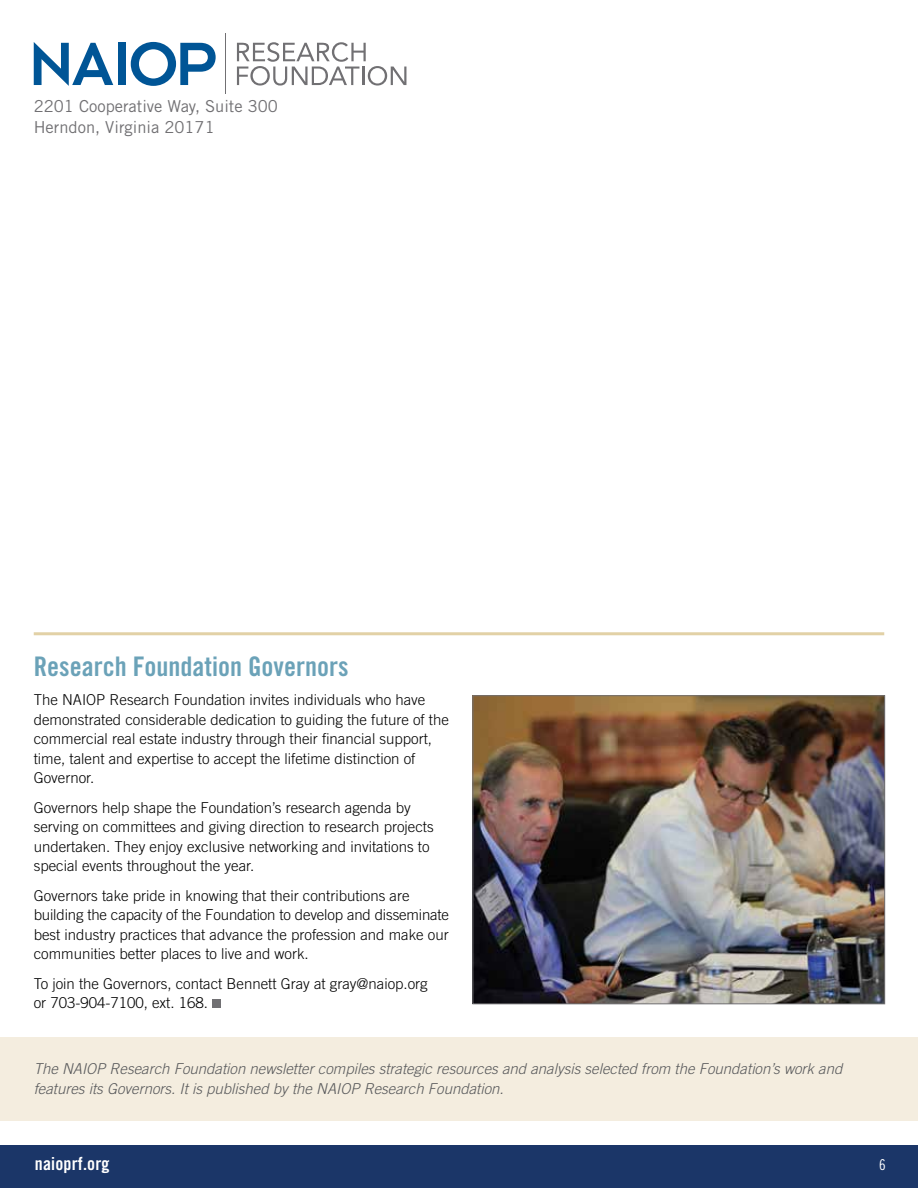
<style>
.page{position:relative;width:918px;height:1188px;background:#fff}
.page>*{position:absolute;margin:0;border:0;box-sizing:border-box;transform-origin:0 0}
.t1{font:27px "Trade Gothic LT Std Bd Cn 20";color:#6ba2b8}
.t2{font:18px "Trade Gothic LT Std Bd Cn 20";letter-spacing:.01em;color:#fff}
.t3{font:16.5px/21px "Trade Gothic LT Std";color:#717073}
.t4{font:300 15px/19.5px "Trade Gothic LT Std";color:#000}
.t5{font:italic 300 15px/19.5px "Trade Gothic LT Std";color:#58595b}
.t6{font:15px "Trade Gothic LT Std Cn 18";color:#fff}
</style>
<div class="page">
<div style="left:0;top:1145px;width:918px;height:43px;background:#1b3668"></div>
<svg style="left:34px;top:42px;width:79px;height:44px"></svg>
<div style="left:118px;top:43px;width:8px;height:42px;background:#005596"></div>
<svg style="left:131px;top:42px;width:85px;height:44px"></svg>
<svg style="left:237px;top:42px;width:169px;height:44px"></svg>
<hr style="left:225px;top:33px;width:1px;height:60px;background:#717073">
<div style="left:212px;top:999px;width:9px;height:9px;background:#717073"></div>
<hr style="left:34px;top:632px;width:850px;height:3px;background:#e2d1a6">
<div style="left:0;top:1037px;width:918px;height:83px;background:#f4eddf"></div>
<img style="left:474px;top:697px;width:409px;height:305px">
<div style="left:472px;top:695px;width:413px;height:309px;border:1px solid #717073"></div>
<p class="t3" style="left:34px;top:95px;width:246px">2201 Cooperative Way, Suite 300<br>Herndon, Virginia 20171</p>
<h1 class="t1" style="left:34px;top:650px;width:316px">Research Foundation Governors</h1>
<p class="t4" style="left:34px;top:690px;width:417px">The NAIOP Research Foundation invites individuals who have demonstrated considerable dedication to guiding the future of the commercial real estate industry through their financial support, time, talent and expertise to accept the lifetime distinction of Governor.</p>
<p class="t4" style="left:34px;top:797px;width:402px">Governors help shape the Foundation’s research agenda by serving on committees and giving direction to research projects undertaken. They enjoy exclusive networking and invitations to special events throughout the year.</p>
<p class="t4" style="left:34px;top:885px;width:417px">Governors take pride in knowing that their contributions are building the capacity of the Foundation to develop and disseminate best industry practices that advance the profession and make our communities better places to live and work.</p>
<p class="t4" style="left:34px;top:973px;width:396px">To join the Governors, contact Bennett Gray at gray@naiop.org or 703-904-7100, ext. 168.</p>
<p class="t5" style="left:34px;top:1059px;width:810px">The NAIOP Research Foundation newsletter compiles strategic resources and analysis selected from the Foundation’s work and features its Governors. It is published by the NAIOP Research Foundation.</p>
<p class="t2" style="left:35px;top:1153px;width:76px">naioprf.org</p>
<p class="t6" style="left:879px;top:1156px;width:8px">6</p>
</div>
